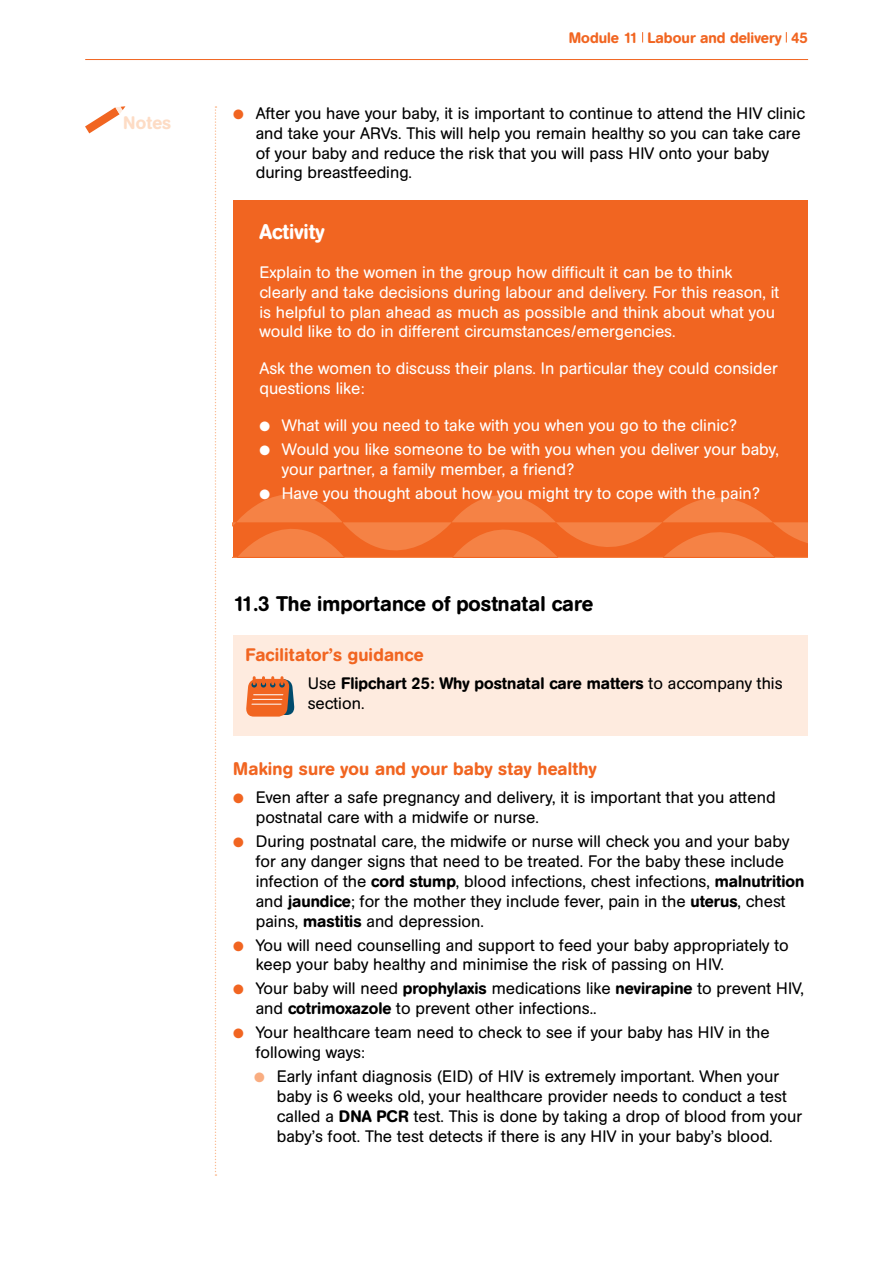
<style>
.page{position:relative;width:893px;height:1263px;background:#fff}
.page>*{position:absolute;margin:0;border:0;box-sizing:border-box;transform-origin:0 0}
.t1{font:500 21px "AG Book Rounded";color:#000}
.t2{font:500 21px "AG Book Rounded";color:#fff}
.t3{font:500 18px "AG Book Rounded";letter-spacing:.01em;color:#f16521}
.t4{font:500 18px "AG Book Rounded";letter-spacing:.01em;color:#fddcc5}
.t5{font:16.5px/19.8px "AG Book Rounded";color:#000}
.t6{font:16.5px/19.8px "AG Book Rounded";color:#fff}
.t7{font:500 16.5px/19.8px "AG Book Rounded";color:#000}
.t8{font:500 15px "AG Book Rounded";color:#f16521}
.s1{color:#f16521}
.s2{font-weight:400}
.s3{font-weight:500}
.s4{color:#f9ad81}
</style>
<div class="page">
<hr style="left:85px;top:59px;width:723px;height:1px;background:#f16521">
<svg style="left:215px;top:106px;width:1px;height:1070px"></svg>
<svg style="left:85px;top:106px;width:40px;height:27px"></svg>
<div style="left:233px;top:635px;width:574px;height:101px;background:#feebdf"></div>
<svg style="left:246px;top:678px;width:49px;height:39px;background:#d5794b"></svg>
<div style="left:233px;top:200px;width:575px;height:357px;background:#f16521"></div>
<svg style="left:233px;top:494px;width:575px;height:63px"></svg>
<p class="t8" style="left:569px;top:32px;width:241px">Module 11 Labour and delivery 45</p>
<p class="t4" style="left:123px;top:116px;width:49px">Notes</p>
<p class="t5" style="left:256px;top:105px;width:551px;text-indent:-22px"><span class="s1">●</span> After you have your baby, it is important to continue to attend the HIV clinic and take your ARVs. This will help you remain healthy so you can take care of your baby and reduce the risk that you will pass HIV onto your baby during breastfeeding.</p>
<p class="t2" style="left:259px;top:224px;width:67px">Activity</p>
<p class="t6" style="left:259px;top:264px;width:521px">Explain to the women in the group how difficult it can be to think clearly and take decisions during labour and delivery. For this reason, it is helpful to plan ahead as much as possible and think about what you would like to do in different circumstances/emergencies.</p>
<p class="t6" style="left:259px;top:360px;width:520px">Ask the women to discuss their plans. In particular they could consider questions like:</p>
<p class="t6" style="left:259px;top:417px;width:479px">● What will you need to take with you when you go to the clinic?</p>
<p class="t6" style="left:282px;top:441px;width:498px;text-indent:-22px">● Would you like someone to be with you when you deliver your baby, your partner, a family member, a friend?</p>
<p class="t6" style="left:259px;top:484px;width:502px">● Have you thought about how you might try to cope with the pain?</p>
<p class="t1" style="left:233px;top:596px;width:361px">11.3 The importance of postnatal care</p>
<p class="t3" style="left:246px;top:648px;width:179px">Facilitator’s guidance</p>
<p class="t7" style="left:308px;top:675px;width:476px"><span class="s2">Use</span> Flipchart 25: Why postnatal care matters <span class="s2">to accompany this section.</span></p>
<p class="t3" style="left:233px;top:762px;width:365px">Making sure you and your baby stay healthy</p>
<p class="t5" style="left:256px;top:789px;width:521px;text-indent:-22px"><span class="s1">●</span> Even after a safe pregnancy and delivery, it is important that you attend postnatal care with a midwife or nurse.</p>
<p class="t5" style="left:256px;top:833px;width:550px;text-indent:-22px"><span class="s1">●</span> During postnatal care, the midwife or nurse will check you and your baby for any danger signs that need to be treated. For the baby these include infection of the <span class="s3">cord stump</span>, blood infections, chest infections, <span class="s3">malnutrition </span>and <span class="s3">jaundice</span>; for the mother they include fever, pain in the <span class="s3">uterus</span>, chest pains, <span class="s3">mastitis</span> and depression.</p>
<p class="t5" style="left:256px;top:936px;width:535px;text-indent:-22px"><span class="s1">●</span> You will need counselling and support to feed your baby appropriately to keep your baby healthy and minimise the risk of passing on HIV.</p>
<p class="t5" style="left:256px;top:980px;width:550px;text-indent:-22px"><span class="s1">●</span> Your baby will need <span class="s3">prophylaxis</span> medications like <span class="s3">nevirapine</span> to prevent HIV, and <span class="s3">cotrimoxazole</span> to prevent other infections..</p>
<p class="t5" style="left:256px;top:1024px;width:515px;text-indent:-22px"><span class="s1">●</span> Your healthcare team need to check to see if your baby has HIV in the following ways:</p>
<p class="t5" style="left:277px;top:1068px;width:527px;text-indent:-22px"><span class="s4">●</span> Early infant diagnosis (EID) of HIV is extremely important. When your baby is 6 weeks old, your healthcare provider needs to conduct a test called a <span class="s3">DNA PCR</span> test. This is done by taking a drop of blood from your baby’s foot. The test detects if there is any HIV in your baby’s blood.</p>
</div>
